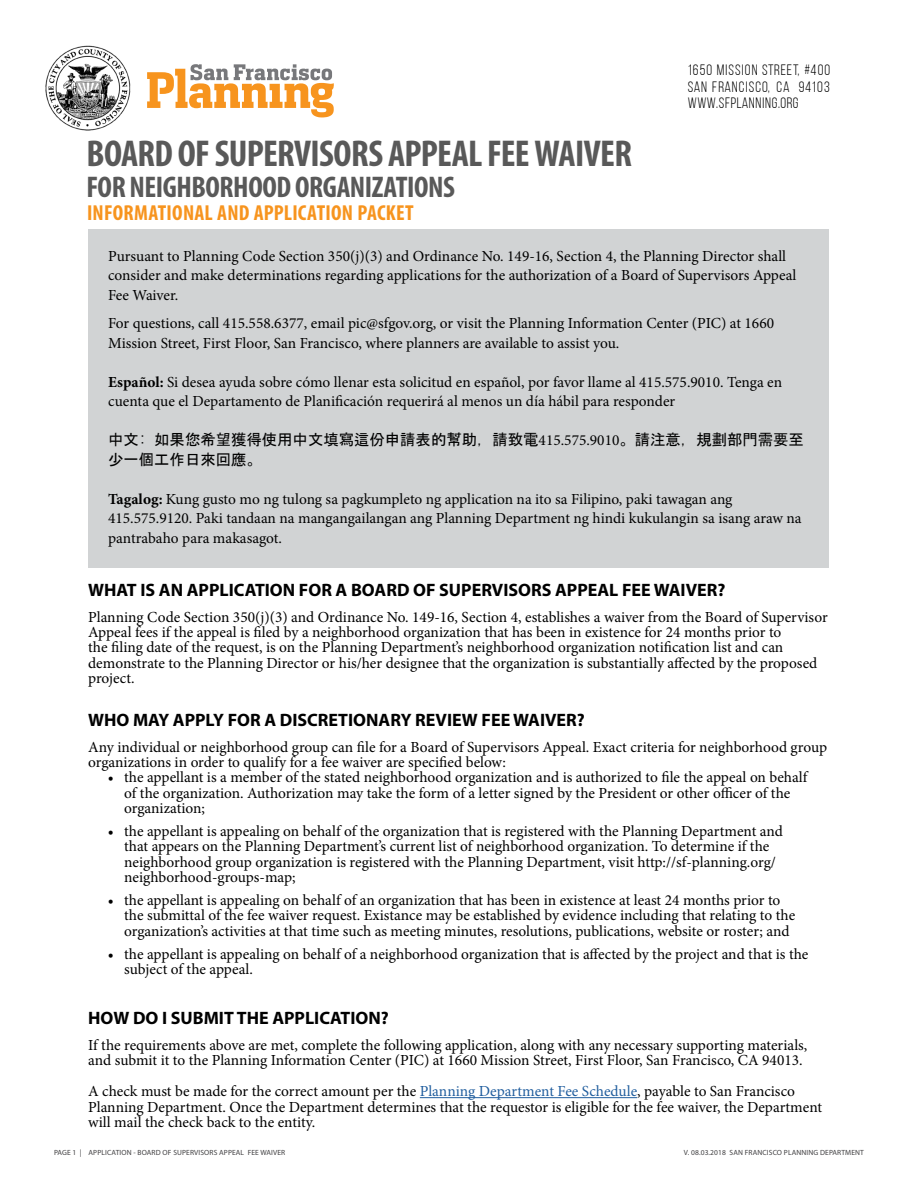
<style>
.page{position:relative;width:918px;height:1188px;background:#fff}
.page>*{position:absolute;margin:0;border:0;box-sizing:border-box;transform-origin:0 0}
.t1{font:700 condensed 37.5px "Myriad Pro";letter-spacing:-.02em;color:#595959}
.t2{font:700 condensed 30px "Myriad Pro";letter-spacing:-.015em;color:#595959}
.subtitle{font:700 condensed 21.75px "Myriad Pro";letter-spacing:.01em;color:#f7941e}
.t3{font:700 18px "Myriad Pro";color:#000}
.Body_Text{font:15.3px/15.3px "Minion Pro";color:#000}
.Body_Text-2{font:15.3px/19.5px "MS Gothic";color:#000}
.t4{font:15px "Bebas Neue";letter-spacing:.06em;color:#000}
.t5{font:7.5px "Myriad Pro";letter-spacing:.015em;color:#414042}
.s1{font-size:13.5px}
.s2{font-weight:700}
.s3{font-family:"Minion Pro"}
.s4{color:#215e9e}
</style>
<div class="page">
<svg style="left:147px;top:64px;width:187px;height:53px"></svg>
<img style="left:45px;top:45px;width:86px;height:85px">
<div style="left:88px;top:229px;width:741px;height:339px;background:#d1d3d4"></div>
<hr style="left:420px;top:1097px;width:217px;height:1px;background:#215e9e">
<p class="t1" style="left:87px;top:130px;width:547px">BOARD OF SUPERVISORS APPEAL FEE WAIVER</p>
<p class="t2" style="left:86px;top:168px;width:370px">FOR NEIGHBORHOOD ORGANIZATIONS</p>
<p class="t4" style="left:688px;top:62px;width:144px">1650 MISSION STREET, <span class="s1">#</span>400</p>
<p class="t4" style="left:688px;top:78px;width:144px">SAN FRANCISCO, CA 94103</p>
<p class="t4" style="left:688px;top:94px;width:112px">WWW.SFPLANNING.ORG</p>
<p class="subtitle" style="left:87px;top:199px;width:328px">INFORMATIONAL AND APPLICATION PACKET</p>
<p class="Body_Text" style="left:108px;top:246px;width:690px;line-height:19.5px">Pursuant to Planning Code Section 350(j)(3) and Ordinance No. 149-16, Section 4, the Planning Director shall consider and make determinations regarding applications for the authorization of a Board of Supervisors Appeal<br>Fee Waiver.</p>
<p class="Body_Text" style="left:108px;top:314px;width:667px;line-height:19.5px">For questions, call 415.558.6377, email pic@sfgov.org, or visit the Planning Information Center (PIC) at 1660<br>Mission Street, First Floor, San Francisco, where planners are available to assist you.</p>
<p class="Body_Text" style="left:108px;top:372px;width:676px;line-height:19.5px"><span class="s2">Español:</span> Si desea ayuda sobre cómo llenar esta solicitud en español, por favor llame al 415.575.9010. Tenga en cuenta que el Departamento de Planificación requerirá al menos un día hábil para responder</p>
<p class="Body_Text-2" style="left:108px;top:430px;width:697px">中文: 如果您希望獲得使用中文填寫這份申請表的幫助，請致電<span class="s3">415.575.9010</span>。請注意，規劃部門需要至少一個工作日來回應。</p>
<p class="Body_Text" style="left:108px;top:489px;width:695px;line-height:19.5px"><span class="s2">Tagalog:</span> Kung gusto mo ng tulong sa pagkumpleto ng application na ito sa Filipino, paki tawagan ang<br>415.575.9120. Paki tandaan na mangangailangan ang Planning Department ng hindi kukulangin sa isang araw na pantrabaho para makasagot.</p>
<p class="t3" style="left:88px;top:578px;width:639px">WHAT IS AN APPLICATION FOR A BOARD OF SUPERVISORS APPEAL FEE WAIVER?</p>
<p class="Body_Text" style="left:88px;top:609px;width:741px">Planning Code Section 350(j)(3) and Ordinance No. 149-16, Section 4, establishes a waiver from the Board of Supervisor Appeal fees if the appeal is filed by a neighborhood organization that has been in existence for 24 months prior to<br>the filing date of the request, is on the Planning Department’s neighborhood organization notification list and can demonstrate to the Planning Director or his/her designee that the organization is substantially affected by the proposed project.</p>
<p class="t3" style="left:88px;top:708px;width:498px">WHO MAY APPLY FOR A DISCRETIONARY REVIEW FEE WAIVER?</p>
<p class="Body_Text" style="left:88px;top:739px;width:740px">Any individual or neighborhood group can file for a Board of Supervisors Appeal. Exact criteria for neighborhood group organizations in order to qualify for a fee waiver are specified below:</p>
<p class="Body_Text" style="left:124px;top:770px;width:685px;text-indent:-16px">• the appellant is a member of the stated neighborhood organization and is authorized to file the appeal on behalf of the organization. Authorization may take the form of a letter signed by the President or other officer of the organization;</p>
<p class="Body_Text" style="left:124px;top:824px;width:660px;text-indent:-16px">• the appellant is appealing on behalf of the organization that is registered with the Planning Department and that appears on the Planning Department’s current list of neighborhood organization. To determine if the neighborhood group organization is registered with the Planning Department, visit http://sf-planning.org/ neighborhood-groups-map;</p>
<p class="Body_Text" style="left:124px;top:893px;width:673px;text-indent:-16px">• the appellant is appealing on behalf of an organization that has been in existence at least 24 months prior to the submittal of the fee waiver request. Existance may be established by evidence including that relating to the organization’s activities at that time such as meeting minutes, resolutions, publications, website or roster; and</p>
<p class="Body_Text" style="left:124px;top:946px;width:686px;text-indent:-16px">• the appellant is appealing on behalf of a neighborhood organization that is affected by the project and that is the subject of the appeal.</p>
<p class="t3" style="left:88px;top:1006px;width:302px">HOW DO I SUBMIT THE APPLICATION?</p>
<p class="Body_Text" style="left:88px;top:1038px;width:721px">If the requirements above are met, complete the following application, along with any necessary supporting materials, and submit it to the Planning Information Center (PIC) at 1660 Mission Street, First Floor, San Francisco, CA 94013.</p>
<p class="Body_Text" style="left:88px;top:1084px;width:735px">A check must be made for the correct amount per the <span class="s4">Planning Department Fee Schedule</span>, payable to San Francisco<br>Planning Department. Once the Department determines that the requestor is eligible for the fee waiver, the Department will mail the check back to the entity.</p>
<p class="t5" style="left:54px;top:1148px;width:233px">PAGE 1 | APPLICATION - BOARD OF SUPERVISORS APPEAL FEE WAIVER</p>
<p class="t5" style="left:684px;top:1148px;width:182px">V. 08.03.2018 SAN FRANCISCO PLANNING DEPARTMENT</p>
</div>
